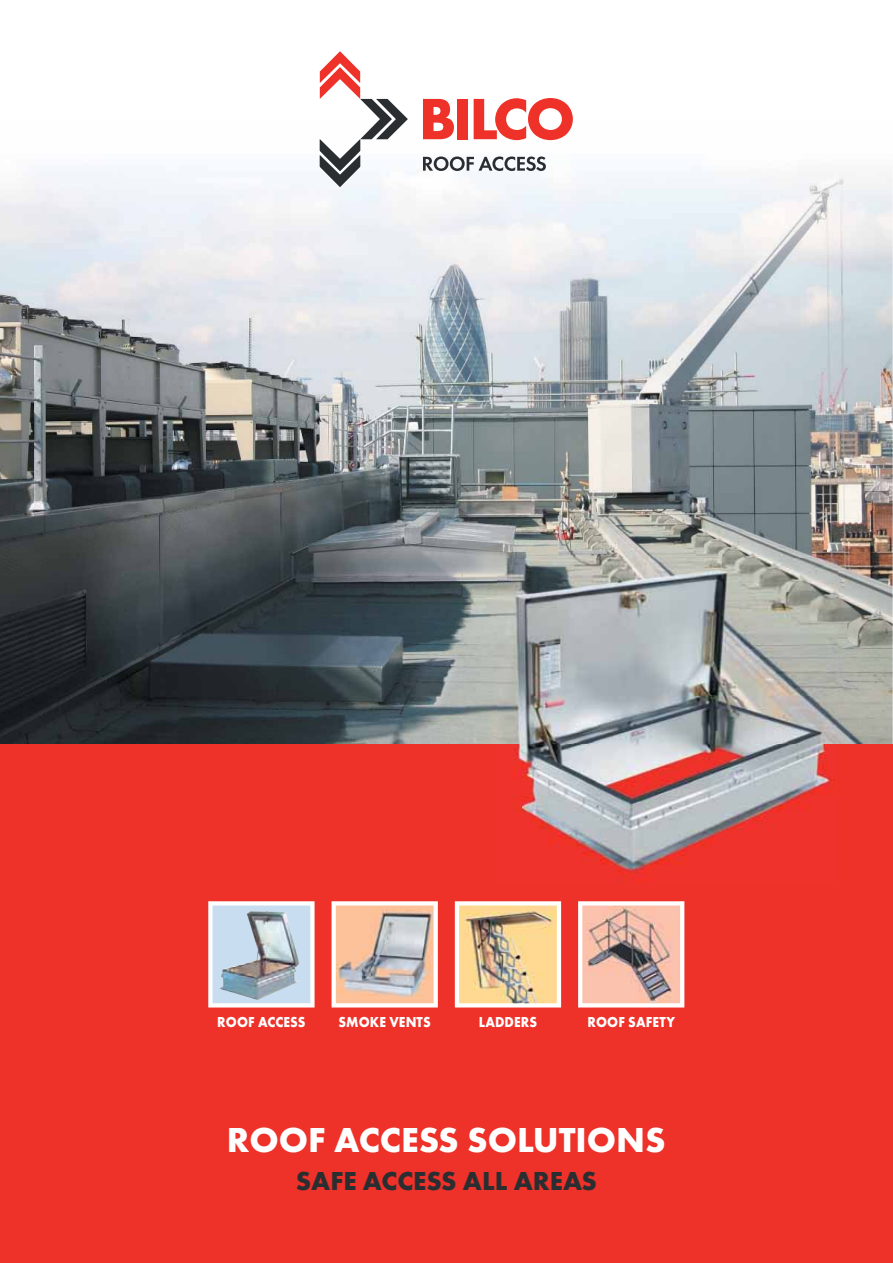
<style>
.page{position:relative;width:893px;height:1263px;background:#fff}
.page>*{position:absolute;margin:0;border:0;box-sizing:border-box;transform-origin:0 0}
.t1{font:700 36px "Futura PT";color:#fff}
.t2{font:700 27px "Futura PT";color:#2a2e31}
.t3{font:700 15px "Futura PT";letter-spacing:.01em;color:#fff;scale:.9 1}
</style>
<div class="page">
<img style="left:0;top:119px;width:893px;height:625px">
<div style="left:0;top:744px;width:893px;height:519px;background:#ee3129"></div>
<svg style="left:320px;top:51px;width:88px;height:136px"></svg>
<svg style="left:423px;top:157px;width:123px;height:14px"></svg>
<svg style="left:423px;top:99px;width:31px;height:40px"></svg>
<div style="left:458px;top:99px;width:10px;height:40px;background:#ee3129"></div>
<svg style="left:474px;top:98px;width:99px;height:42px"></svg>
<img style="left:208px;top:901px;width:107px;height:107px">
<svg style="left:332px;top:901px;width:106px;height:107px;background:#dcc4b6"></svg>
<img style="left:578px;top:901px;width:106px;height:107px">
<img style="left:455px;top:901px;width:106px;height:107px">
<img style="left:497px;top:558px;width:340px;height:323px">
<p class="t3" style="left:217px;top:1016px;width:99px">ROOF ACCESS</p>
<p class="t3" style="left:338px;top:1016px;width:104px">SMOKE VENTS</p>
<p class="t3" style="left:479px;top:1016px;width:66px">LADDERS</p>
<p class="t3" style="left:587px;top:1016px;width:99px">ROOF SAFETY</p>
<h1 class="t1" style="left:227px;top:1124px;width:440px">ROOF ACCESS SOLUTIONS</h1>
<h2 class="t2" style="left:296px;top:1169px;width:303px">SAFE ACCESS ALL AREAS</h2>
</div>
